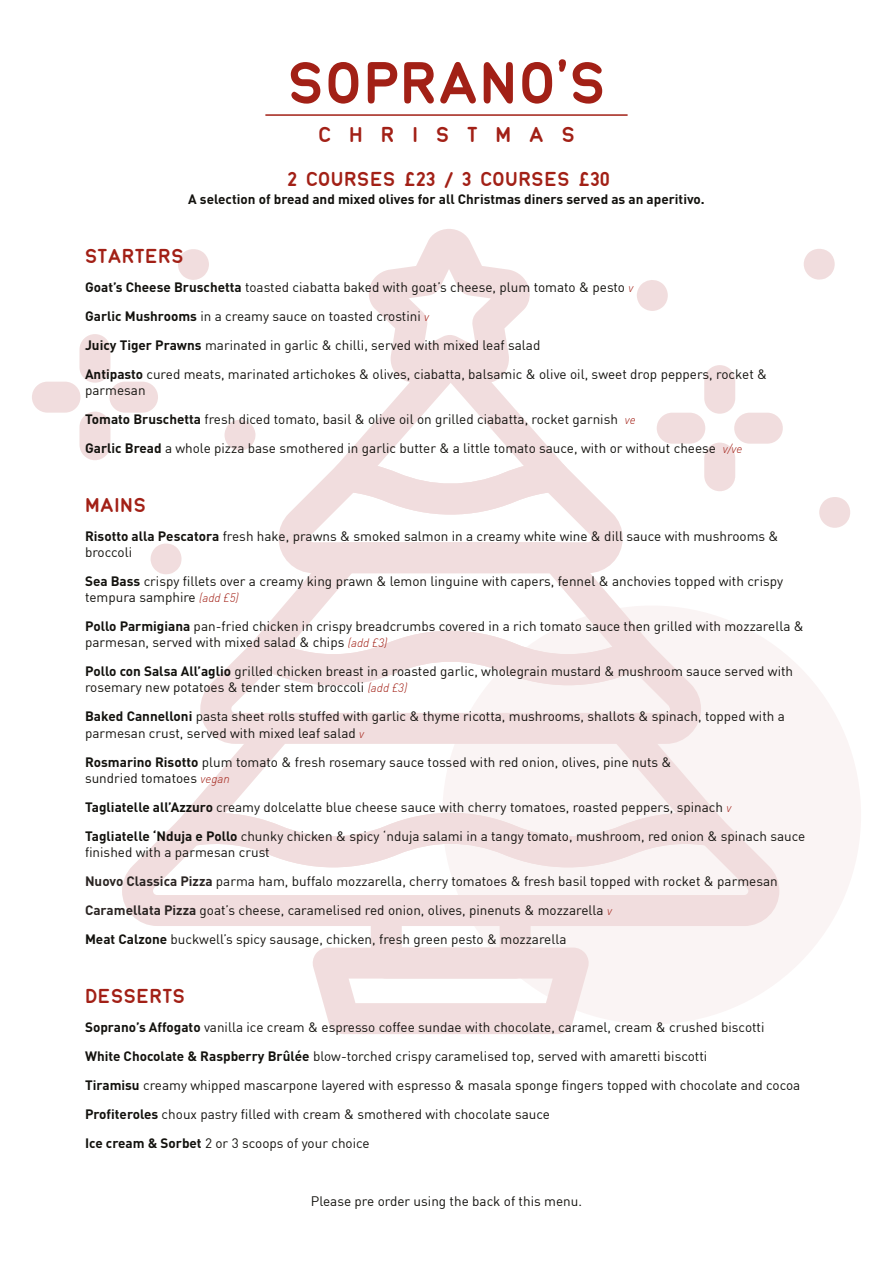
<style>
.page{position:relative;width:893px;height:1263px;background:#fff}
.page>*{position:absolute;margin:0;border:0;box-sizing:border-box;transform-origin:0 0}
.t1{font:61.95px "Normalise Din MN";letter-spacing:.04em;color:#a22016}
.t2{font:22.5px "Normalise Din MN";letter-spacing:.815em;color:#a22016}
.t3{font:21px "Normalise Din MN";letter-spacing:.04em;color:#a22016}
.t4{font:13.5px/16.2px "DIN";color:#13120e}
.t5{font:700 13.5px "DIN";color:#13120e}
.s1{font-weight:700}
.s2{font-weight:300;font-style:italic;font-size:12px;color:#a22016}
.s3{font-weight:700;color:#2b2523}
</style>
<div class="page">
<svg style="left:589px;top:606px;width:272px;height:418px;fill:#faf4f4"></svg>
<svg style="left:189px;top:711px;width:539px;height:97px;fill:#faf4f4"></svg>
<svg style="left:122px;top:808px;width:657px;height:118px"></svg>
<svg style="left:266px;top:573px;width:389px;height:53px"></svg>
<svg style="left:200px;top:626px;width:501px;height:118px;fill:#f1ddde"></svg>
<svg style="left:312px;top:896px;width:277px;height:138px"></svg>
<svg style="left:637px;top:280px;width:31px;height:31px"></svg>
<svg style="left:804px;top:249px;width:31px;height:31px"></svg>
<svg style="left:819px;top:497px;width:31px;height:31px"></svg>
<div style="left:704px;top:365px;width:31px;height:49px;background:#f1ddde;border-radius:16px"></div>
<div style="left:734px;top:413px;width:49px;height:31px;background:#f1ddde;border-radius:16px"></div>
<div style="left:704px;top:443px;width:31px;height:48px;background:#f1ddde;border-radius:16px"></div>
<div style="left:657px;top:413px;width:48px;height:31px;background:#f1ddde;border-radius:16px"></div>
<svg style="left:224px;top:420px;width:32px;height:31px"></svg>
<svg style="left:178px;top:249px;width:31px;height:31px"></svg>
<svg style="left:151px;top:543px;width:31px;height:31px"></svg>
<div style="left:79px;top:334px;width:31px;height:49px;background:#f1ddde;border-radius:16px"></div>
<div style="left:32px;top:382px;width:49px;height:31px;background:#f1ddde;border-radius:16px"></div>
<div style="left:79px;top:412px;width:31px;height:48px;background:#f1ddde;border-radius:16px"></div>
<div style="left:109px;top:382px;width:49px;height:31px;background:#f1ddde;border-radius:16px"></div>
<svg style="left:279px;top:229px;width:344px;height:344px"></svg>
<hr style="left:265px;top:114px;width:363px;height:2px;background:#a22016">
<p class="t1" style="left:288px;top:51px;width:319px">SOPRANO’S</p>
<p class="t2" style="left:318px;top:123px;width:258px">CHRISTMAS</p>
<p class="t3" style="left:287px;top:168px;width:324px">2 COURSES £23 / 3 COURSES £30</p>
<p class="t5" style="left:188px;top:190px;width:518px">A selection of bread and mixed olives for all Christmas diners served as an aperitivo.</p>
<p class="t3" style="left:85px;top:245px;width:100px">STARTERS</p>
<p class="t4" style="left:85px;top:278px;width:550px"><span class="s1">Goat’s Cheese Bruschetta</span> toasted ciabatta baked with goat’s cheese, plum tomato &amp; pesto <span class="s2">v</span></p>
<p class="t4" style="left:85px;top:307px;width:346px"><span class="s1">Garlic Mushrooms</span> in a creamy sauce on toasted crostini <span class="s2">v</span></p>
<p class="t4" style="left:85px;top:336px;width:457px"><span class="s1">Juicy Tiger Prawns</span> marinated in garlic &amp; chilli, served with mixed leaf salad</p>
<p class="t4" style="left:85px;top:365px;width:684px"><span class="s1">Antipasto</span> cured meats, marinated artichokes &amp; olives, ciabatta, balsamic &amp; olive oil, sweet drop peppers, rocket &amp; parmesan</p>
<p class="t4" style="left:85px;top:411px;width:552px"><span class="s1">Tomato Bruschetta</span> fresh diced tomato, basil &amp; olive oil on grilled ciabatta, rocket garnish <span class="s2">ve</span></p>
<p class="t4" style="left:85px;top:439px;width:659px"><span class="s1">Garlic Bread</span> a whole pizza base smothered in garlic butter &amp; a little tomato sauce, with or without cheese <span class="s2">v/ve</span></p>
<p class="t3" style="left:85px;top:494px;width:62px">MAINS</p>
<p class="t4" style="left:85px;top:527px;width:695px"><span class="s1">Risotto alla Pescatora</span> fresh hake, prawns &amp; smoked salmon in a creamy white wine &amp; dill sauce with mushrooms &amp; broccoli</p>
<p class="t4" style="left:85px;top:573px;width:700px"><span class="s1">Sea Bass</span> crispy fillets over a creamy king prawn &amp; lemon linguine with capers, fennel &amp; anchovies topped with crispy tempura samphire <span class="s2">(add £5)</span></p>
<p class="t4" style="left:85px;top:618px;width:720px"><span class="s1">Pollo Parmigiana</span> pan-fried chicken in crispy breadcrumbs covered in a rich tomato sauce then grilled with mozzarella &amp; parmesan, served with mixed salad &amp; chips <span class="s2">(add £3)</span></p>
<p class="t4" style="left:85px;top:663px;width:710px"><span class="s1">Pollo con Salsa All’aglio</span> grilled chicken breast in a roasted garlic, wholegrain mustard &amp; mushroom sauce served with rosemary new potatoes &amp; tender stem broccoli <span class="s2">(add £3)</span></p>
<p class="t4" style="left:85px;top:708px;width:701px"><span class="s1">Baked Cannelloni</span> pasta sheet rolls stuffed with garlic &amp; thyme ricotta, mushrooms, shallots &amp; spinach, topped with a parmesan crust, served with mixed leaf salad <span class="s2">v</span></p>
<p class="t4" style="left:85px;top:753px;width:588px"><span class="s1">Rosmarino Risotto</span> plum tomato &amp; fresh rosemary sauce tossed with red onion, olives, pine nuts &amp; sundried tomatoes <span class="s2">vegan</span></p>
<p class="t4" style="left:85px;top:798px;width:648px"><span class="s1">Tagliatelle all’Azzuro</span> creamy dolcelatte blue cheese sauce with cherry tomatoes, roasted peppers, spinach <span class="s2">v</span></p>
<p class="t4" style="left:85px;top:827px;width:722px"><span class="s1">Tagliatelle ‘Nduja e Pollo</span> chunky chicken &amp; spicy ‘nduja salami in a tangy tomato, mushroom, red onion &amp; spinach sauce finished with a parmesan crust</p>
<p class="t4" style="left:85px;top:873px;width:694px"><span class="s3">Nuovo Classica Pizza</span> parma ham, buffalo mozzarella, cherry tomatoes &amp; fresh basil topped with rocket &amp; parmesan</p>
<p class="t4" style="left:85px;top:901px;width:528px"><span class="s3">Caramellata Pizza</span> goat’s cheese, caramelised red onion, olives, pinenuts &amp; mozzarella <span class="s2">v</span></p>
<p class="t4" style="left:85px;top:930px;width:483px"><span class="s1">Meat Calzone</span> buckwell’s spicy sausage, chicken, fresh green pesto &amp; mozzarella</p>
<p class="t3" style="left:85px;top:985px;width:101px">DESSERTS</p>
<p class="t4" style="left:85px;top:1018px;width:681px"><span class="s1">Soprano’s Affogato</span> vanilla ice cream &amp; espresso coffee sundae with chocolate, caramel, cream &amp; crushed biscotti</p>
<p class="t4" style="left:85px;top:1047px;width:624px"><span class="s1">White Chocolate &amp; Raspberry Brûlée</span> blow-torched crispy caramelised top, served with amaretti biscotti</p>
<p class="t4" style="left:85px;top:1076px;width:717px"><span class="s1">Tiramisu</span> creamy whipped mascarpone layered with espresso &amp; masala sponge fingers topped with chocolate and cocoa</p>
<p class="t4" style="left:85px;top:1105px;width:466px"><span class="s1">Profiteroles</span> choux pastry filled with cream &amp; smothered with chocolate sauce</p>
<p class="t4" style="left:85px;top:1134px;width:286px"><span class="s1">Ice cream &amp; Sorbet</span> 2 or 3 scoops of your choice</p>
<p class="t4" style="left:311px;top:1193px;width:273px">Please pre order using the back of this menu.</p>
</div>
